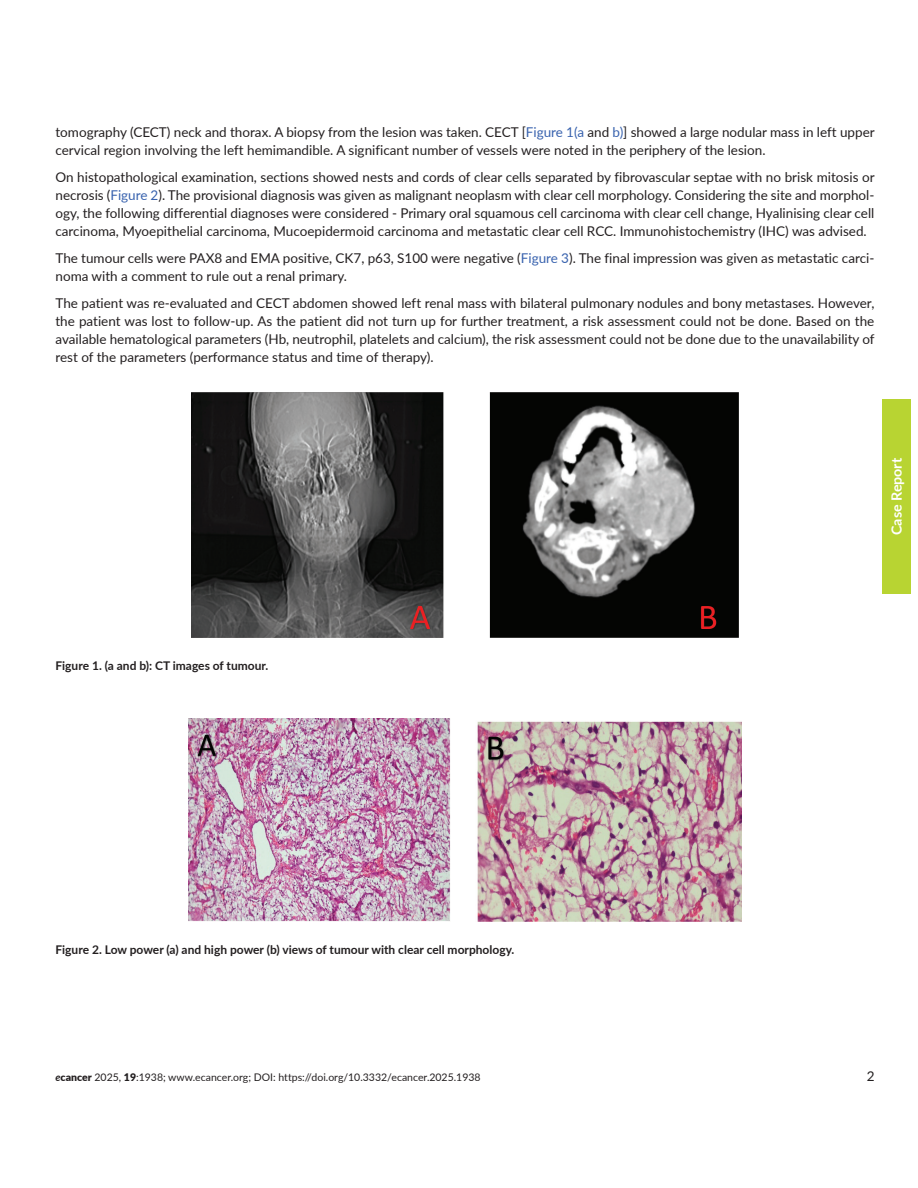
<style>
.page{position:relative;width:918px;height:1188px;background:#fff}
.page>*{position:absolute;margin:0;border:0;box-sizing:border-box;transform-origin:0 0}
.t1{font:700 14.25px "Lato";color:#fff}
.t2{font:13.5px/18px "Lato";color:#231f20}
.t3{font:700 12px "Lato";color:#231f20}
.t4{font:10.5px "Lato";color:#231f20}
.s1{color:#3862ae}
.s2{font-weight:700;font-style:italic}
.s3{font-weight:900}
</style>
<div class="page">
<div style="left:882px;top:399px;width:29px;height:195px;background:#b8d432"></div>
<img style="left:192px;top:392px;width:546px;height:246px">
<img style="left:189px;top:719px;width:552px;height:203px">
<p class="t2" style="left:55px;top:122px;width:821px">tomography (CECT) neck and thorax. A biopsy from the lesion was taken. CECT [<span class="s1">Figure 1(a</span> and <span class="s1">b)</span>] showed a large nodular mass in left upper cervical region involving the left hemimandible. A significant number of vessels were noted in the periphery of the lesion.</p>
<p class="t2" style="left:55px;top:167px;width:821px;text-align:justify">On histopathological examination, sections showed nests and cords of clear cells separated by fibrovascular septae with no brisk mitosis or necrosis (<span class="s1">Figure 2</span>). The provisional diagnosis was given as malignant neoplasm with clear cell morphology. Considering the site and morphol&shy;ogy, the following differential diagnoses were considered - Primary oral squamous cell carcinoma with clear cell change, Hyalinising clear cell carcinoma, Myoepithelial carcinoma, Mucoepidermoid carcinoma and metastatic clear cell RCC. Immunohistochemistry (IHC) was advised.</p>
<p class="t2" style="left:55px;top:248px;width:820px">The tumour cells were PAX8 and EMA positive, CK7, p63, S100 were negative (<span class="s1">Figure 3</span>). The final impression was given as metastatic carci&shy;noma with a comment to rule out a renal primary.</p>
<p class="t2" style="left:55px;top:293px;width:821px;text-align:justify">The patient was re-evaluated and CECT abdomen showed left renal mass with bilateral pulmonary nodules and bony metastases. However, the patient was lost to follow-up. As the patient did not turn up for further treatment, a risk assessment could not be done. Based on the available hematological parameters (Hb, neutrophil, platelets and calcium), the risk assessment could not be done due to the unavailability of rest of the parameters (performance status and time of therapy).</p>
<p class="t1" style="left:886px;top:535px;width:79px;rotate:-90deg">Case Report</p>
<p class="t3" style="left:56px;top:657px;width:214px">Figure 1. (a and b): CT images of tumour.</p>
<p class="t3" style="left:56px;top:941px;width:460px">Figure 2. Low power (a) and high power (b) views of tumour with clear cell morphology.</p>
<p class="t4" style="left:56px;top:1070px;width:427px"><span class="s2">e</span><span class="s3">cancer</span> 2025, <span class="s3">19</span>:1938; www.ecancer.org; DOI: https://doi.org/10.3332/ecancer.2025.1938</p>
<p class="t2" style="left:867px;top:1067px;width:9px">2</p>
</div>
